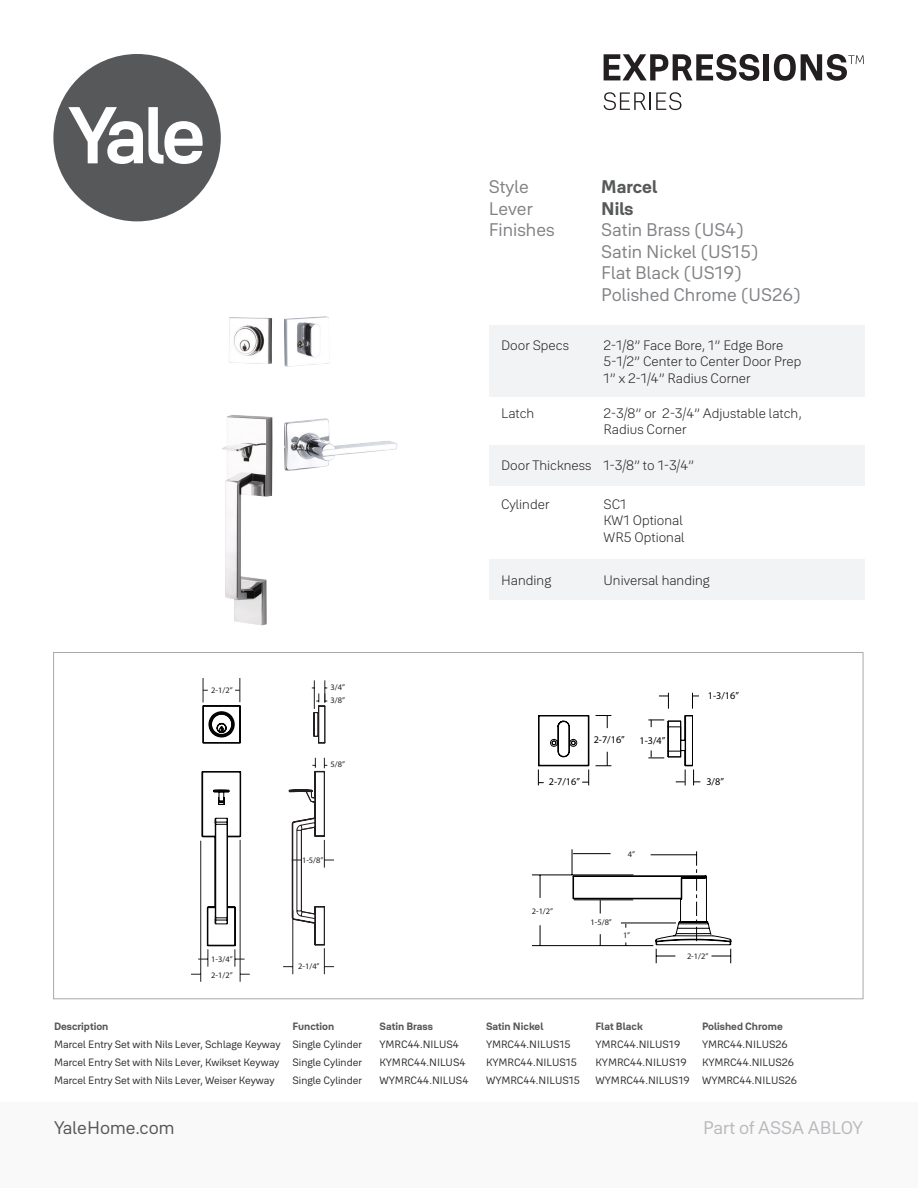
<style>
.page{position:relative;width:918px;height:1188px;background:#fff}
.page>*{position:absolute;margin:0;border:0;box-sizing:border-box;transform-origin:0 0}
.t1{font:18px "Yale Solis";color:#808285}
.t2{font:18px "Yale Solis";color:#b8b9bc}
.t3{font:18px "Yale Solis";color:#575658}
.t4{font:700 18px "Yale Solis";color:#57585a}
.t5{font:300 13.5px/16.2px "Yale Solis";color:#231f20}
.t6{font:10.5px "Yale Solis";color:#2d2c2e}
.t7{font:700 10.5px "Yale Solis";color:#57585a}
.t8{font:10.2px "Myriad Pro";color:#000}
.t9{font:8.4px "Myriad Pro";color:#231f20}
</style>
<div class="page">
<div style="left:489px;top:325px;width:376px;height:72px;background:#f2f3f4"></div>
<div style="left:489px;top:445px;width:376px;height:40px;background:#f2f3f4"></div>
<div style="left:489px;top:560px;width:376px;height:40px;background:#f2f3f4"></div>
<svg style="left:53px;top:54px;width:168px;height:167px"></svg>
<div style="left:0;top:1102px;width:918px;height:86px;background:#f9f9f9"></div>
<svg style="left:604px;top:54px;width:155px;height:27px"></svg>
<div style="left:764px;top:54px;width:5px;height:26px;background:#231f20"></div>
<svg style="left:774px;top:54px;width:90px;height:27px"></svg>
<svg style="left:604px;top:92px;width:77px;height:18px"></svg>
<img style="left:284px;top:316px;width:114px;height:155px">
<img style="left:222px;top:317px;width:50px;height:308px">
<hr style="left:200px;top:841px;width:1px;height:141px;background:#231f20">
<hr style="left:240px;top:840px;width:1px;height:142px;background:#231f20">
<svg style="left:283px;top:680px;width:51px;height:294px"></svg>
<svg style="left:198px;top:678px;width:47px;height:289px"></svg>
<hr style="left:532px;top:875px;width:101px;height:1px;background:#000">
<hr style="left:532px;top:945px;width:121px;height:1px;background:#000">
<svg style="left:540px;top:876px;width:1px;height:22px"></svg>
<svg style="left:540px;top:925px;width:1px;height:20px"></svg>
<svg style="left:572px;top:849px;width:159px;height:114px"></svg>
<svg style="left:538px;top:715px;width:51px;height:70px"></svg>
<svg style="left:596px;top:715px;width:15px;height:13px"></svg>
<svg style="left:596px;top:752px;width:15px;height:14px"></svg>
<svg style="left:692px;top:693px;width:7px;height:16px"></svg>
<svg style="left:659px;top:693px;width:10px;height:16px"></svg>
<svg style="left:648px;top:715px;width:52px;height:70px"></svg>
<p class="t1" style="left:489px;top:176px;width:42px">Style</p>
<p class="t4" style="left:601px;top:176px;width:58px">Marcel</p>
<p class="t1" style="left:489px;top:198px;width:45px">Lever</p>
<p class="t4" style="left:601px;top:197px;width:34px">Nils</p>
<p class="t1" style="left:489px;top:219px;width:67px">Finishes</p>
<p class="t1" style="left:601px;top:219px;width:144px">Satin Brass (US4)</p>
<p class="t1" style="left:601px;top:241px;width:159px">Satin Nickel (US15)</p>
<p class="t1" style="left:601px;top:262px;width:142px">Flat Black (US19)</p>
<p class="t1" style="left:601px;top:284px;width:201px">Polished Chrome (US26)</p>
<p class="t9" style="left:211px;top:685px;width:23px">2-1/2”</p>
<p class="t9" style="left:211px;top:954px;width:23px">1-3/4”</p>
<p class="t9" style="left:211px;top:970px;width:23px">2-1/2”</p>
<p class="t9" style="left:331px;top:682px;width:16px">3/4”</p>
<p class="t9" style="left:331px;top:695px;width:16px">3/8”</p>
<p class="t9" style="left:331px;top:759px;width:16px">5/8”</p>
<p class="t9" style="left:302px;top:855px;width:23px">1-5/8”</p>
<p class="t9" style="left:298px;top:961px;width:23px">2-1/4”</p>
<p class="t5" style="left:501px;top:337px;width:69px">Door Specs</p>
<p class="t5" style="left:501px;top:405px;width:35px">Latch</p>
<p class="t5" style="left:501px;top:457px;width:92px">Door Thickness</p>
<p class="t5" style="left:501px;top:496px;width:50px">Cylinder</p>
<p class="t5" style="left:501px;top:572px;width:52px">Handing</p>
<p class="t5" style="left:604px;top:337px;width:199px">2-1/8” Face Bore, 1” Edge Bore<br>5-1/2” Center to Center Door Prep<br>1” x 2-1/4” Radius Corner</p>
<p class="t5" style="left:604px;top:405px;width:200px">2-3/8” or 2-3/4” Adjustable latch,<br>Radius Corner</p>
<p class="t5" style="left:604px;top:457px;width:92px">1-3/8” to 1-3/4”</p>
<p class="t5" style="left:604px;top:496px;width:83px">SC1<br>KW1 Optional<br>WR5 Optional</p>
<p class="t5" style="left:604px;top:572px;width:108px">Universal handing</p>
<p class="t8" style="left:708px;top:689px;width:33px">1-3/16”</p>
<p class="t8" style="left:549px;top:775px;width:33px">2-7/16”</p>
<p class="t8" style="left:594px;top:733px;width:33px">2-7/16”</p>
<p class="t8" style="left:639px;top:734px;width:27px">1-3/4”</p>
<p class="t8" style="left:706px;top:775px;width:19px">3/8”</p>
<p class="t9" style="left:532px;top:906px;width:23px">2-1/2”</p>
<p class="t9" style="left:628px;top:849px;width:9px">4”</p>
<p class="t9" style="left:591px;top:917px;width:23px">1-5/8”</p>
<p class="t9" style="left:623px;top:930px;width:9px">1”</p>
<p class="t9" style="left:687px;top:951px;width:23px">2-1/2”</p>
<p class="t7" style="left:54px;top:1020px;width:56px">Description</p>
<p class="t7" style="left:292px;top:1020px;width:43px">Function</p>
<p class="t7" style="left:380px;top:1020px;width:55px">Satin Brass</p>
<p class="t7" style="left:486px;top:1020px;width:59px">Satin Nickel</p>
<p class="t7" style="left:596px;top:1020px;width:49px">Flat Black</p>
<p class="t7" style="left:702px;top:1020px;width:82px">Polished Chrome</p>
<p class="t6" style="left:54px;top:1038px;width:309px">Marcel Entry Set with Nils Lever, Schlage Keyway Single Cylinder</p>
<p class="t6" style="left:380px;top:1038px;width:81px">YMRC44.NILUS4</p>
<p class="t6" style="left:486px;top:1038px;width:86px">YMRC44.NILUS15</p>
<p class="t6" style="left:596px;top:1038px;width:86px">YMRC44.NILUS19</p>
<p class="t6" style="left:702px;top:1038px;width:87px">YMRC44.NILUS26</p>
<p class="t6" style="left:54px;top:1056px;width:309px">Marcel Entry Set with Nils Lever, Kwikset Keyway Single Cylinder</p>
<p class="t6" style="left:380px;top:1056px;width:88px">KYMRC44.NILUS4</p>
<p class="t6" style="left:486px;top:1056px;width:93px">KYMRC44.NILUS15</p>
<p class="t6" style="left:596px;top:1056px;width:93px">KYMRC44.NILUS19</p>
<p class="t6" style="left:702px;top:1056px;width:94px">KYMRC44.NILUS26</p>
<p class="t6" style="left:54px;top:1074px;width:222px">Marcel Entry Set with Nils Lever, Weiser Keyway</p>
<p class="t6" style="left:292px;top:1074px;width:71px">Single Cylinder</p>
<p class="t6" style="left:380px;top:1074px;width:91px">WYMRC44.NILUS4</p>
<p class="t6" style="left:486px;top:1074px;width:95px">WYMRC44.NILUS15</p>
<p class="t6" style="left:596px;top:1074px;width:203px">WYMRC44.NILUS19 WYMRC44.NILUS26</p>
<h1 class="t3" style="left:54px;top:1117px;width:122px">YaleHome.com</h1>
<h1 class="t2" style="left:703px;top:1117px;width:161px">Part of ASSA ABLOY</h1>
</div>
